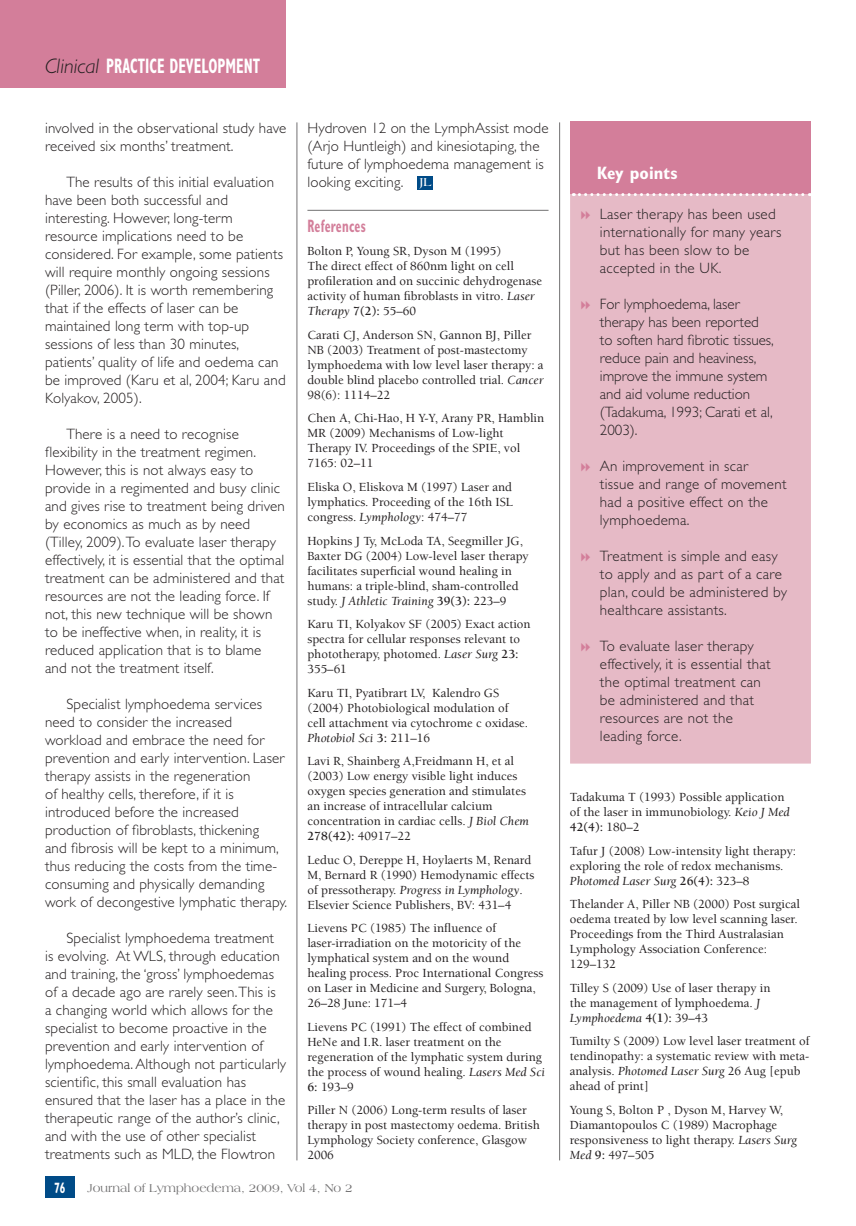
<style>
.page{position:relative;width:856px;height:1226px;background:#fff}
.page>*{position:absolute;margin:0;border:0;box-sizing:border-box;transform-origin:0 0}
.t1{font:700 condensed 21px "Gill Sans";color:#fff;scale:.7 1}
.Ref_head{font:700 condensed 18px "Gill Sans";letter-spacing:.02em;color:#d37e9a;scale:.7 1}
.t2{font:700 condensed 18px "Gill Sans";color:#fff}
.Body_text{font:300 15px/18px "Gill Sans";letter-spacing:.01em;color:#231f20}
.Key_point_sentence{font:300 15px/18px "Gill Sans";letter-spacing:.02em;color:#231f20}
.Key_point_sentence-2{font:300 15px/18px "Gill Sans";color:#231f20}
.t3{font:700 condensed 15px "Gill Sans";color:#fff;scale:.7 1}
.Ref_body_text{font:500 12.75px/15px "Berkeley";color:#231f20}
.t4{font:12px "Americana BT";color:#727172}
.t5{font:700 10.5px "Trajan Pro";color:#fff}
.s1{font-weight:300;font-style:italic;font-stretch:normal;color:#231f20}
.s2{font-weight:400;font-style:italic}
.s3{font-weight:700}
.s4{font-family:"Americana BT";font-size:12.15px}
</style>
<div class="page">
<div style="left:0;top:0;width:286px;height:88px;background:#d37e9a"></div>
<div style="left:45px;top:1176px;width:30px;height:21px;background:#004b87"></div>
<hr style="left:307px;top:210px;width:241px;height:1px;background:#727172">
<div style="left:417px;top:176px;width:16px;height:14px;background:#004b87"></div>
<hr style="left:296px;top:122px;width:1px;height:1038px;background:#727172">
<hr style="left:559px;top:122px;width:1px;height:1038px;background:#727172">
<div style="left:570px;top:122px;width:240px;height:641px;background:#e6bac6"></div>
<div style="left:570px;top:122px;width:240px;height:72px;background:#d37e9a"></div>
<svg style="left:573px;top:193px;width:237px;height:3px"></svg>
<p class="t1" style="left:45px;top:54px;width:309px"><span class="s1">Clinical</span> PRACTICE DEVELOPMENT</p>
<p class="Body_text" style="left:45px;top:119px;width:242px">involved in the observational study have received six months’ treatment.</p>
<p class="Body_text" style="left:45px;top:173px;width:242px;text-indent:21px">The results of this initial evaluation have been both successful and interesting. However, long-term resource implications need to be considered. For example, some patients will require monthly ongoing sessions (Piller, 2006). It is worth remembering that if the effects of laser can be maintained long term with top-up sessions of less than 30 minutes, patients’ quality of life and oedema can be improved (Karu et al, 2004; Karu and Kolyakov, 2005).</p>
<p class="Body_text" style="left:45px;top:425px;width:241px;text-indent:21px">There is a need to recognise flexibility in the treatment regimen.<br>However, this is not always easy to provide in a regimented and busy clinic and gives rise to treatment being driven by economics as much as by need (Tilley, 2009). To evaluate laser therapy effectively, it is essential that the optimal treatment can be administered and that resources are not the leading force. If not, this new technique will be shown to be ineffective when, in reality, it is reduced application that is to blame and not the treatment itself.</p>
<p class="Body_text" style="left:45px;top:695px;width:244px;text-indent:21px">Specialist lymphoedema services need to consider the increased workload and embrace the need for prevention and early intervention. Laser therapy assists in the regeneration<br>of healthy cells, therefore, if it is introduced before the increased production of fibroblasts, thickening<br>and fibrosis will be kept to a minimum, thus reducing the costs from the time&shy;consuming and physically demanding work of decongestive lymphatic therapy.</p>
<p class="Body_text" style="left:45px;top:929px;width:242px;text-indent:21px">Specialist lymphoedema treatment is evolving. At WLS, through education and training, the ‘gross’ lymphoedemas of a decade ago are rarely seen. This is<br>a changing world which allows for the specialist to become proactive in the prevention and early intervention of lymphoedema. Although not particularly scientific, this small evaluation has ensured that the laser has a place in the therapeutic range of the author’s clinic, and with the use of other specialist treatments such as MLD, the Flowtron</p>
<p class="Body_text" style="left:307px;top:119px;width:242px">Hydroven 12 on the LymphAssist mode (Arjo Huntleigh) and kinesiotaping, the future of lymphoedema management is looking exciting.</p>
<p class="Ref_head" style="left:307px;top:215px;width:85px">References</p>
<p class="Ref_body_text" style="left:307px;top:244px;width:236px">Bolton P, Young SR, Dyson M (1995)<br>The direct effect of 860nm light on cell profileration and on succinic dehydrogenase activity of human fibroblasts in vitro. <span class="s2">Laser Therapy</span> <span class="s3">7(2):</span> 55–60</p>
<p class="Ref_body_text" style="left:307px;top:327px;width:238px">Carati CJ, Anderson SN, Gannon BJ, Piller NB (2003) Treatment of post-mastectomy lymphoedema with low level laser therapy: a double blind placebo controlled trial. <span class="s2">Cancer </span>98(6): 1114–22</p>
<p class="Ref_body_text" style="left:307px;top:411px;width:238px">Chen A, Chi-Hao, H Y-Y, Arany PR, Hamblin<br>MR (2009) Mechanisms of Low-light<br>Therapy IV. Proceedings of the SPIE, vol<br>7165: 02–11</p>
<p class="Ref_body_text" style="left:307px;top:480px;width:207px;text-align:justify">Eliska O, Eliskova M (1997) Laser and lymphatics. Proceeding of the 16th ISL congress. <span class="s2">Lymphology</span>: 474–77</p>
<p class="Ref_body_text" style="left:307px;top:533px;width:223px">Hopkins J Ty, McLoda TA, Seegmiller JG, Baxter DG (2004) Low-level laser therapy facilitates superficial wound healing in humans: a triple-blind, sham-controlled study. <span class="s2">J Athletic Training</span> <span class="s3">39(3):</span> 223–9</p>
<p class="Ref_body_text" style="left:307px;top:617px;width:225px">Karu TI, Kolyakov SF (2005) Exact action spectra for cellular responses relevant to phototherapy, photomed. <span class="s2">Laser Surg</span> <span class="s3">23:<br></span>355–61</p>
<p class="Ref_body_text" style="left:307px;top:685px;width:222px">Karu TI, Pyatibrart LV, Kalendro GS (2004) Photobiological modulation of cell attachment via cytochrome c oxidase.<br><span class="s2">Photobiol Sci</span> <span class="s3">3:</span> 211–16</p>
<p class="Ref_body_text" style="left:307px;top:754px;width:223px">Lavi R, Shainberg A,Freidmann H, et al (2003) Low energy visible light induces oxygen species generation and stimulates an increase of intracellular calcium concentration in cardiac cells. <span class="s2">J Biol Chem </span><span class="s3">278(42):</span> 40917–22</p>
<p class="Ref_body_text" style="left:307px;top:852px;width:228px">Leduc O, Dereppe H, Hoylaerts M, Renard M, Bernard R (1990) Hemodynamic effects of pressotherapy. <span class="s2">Progress in Lymphology</span>.<br>Elsevier Science Publishers, BV: 431–4</p>
<p class="Ref_body_text" style="left:307px;top:921px;width:237px">Lievens PC (1985) The influence of laser-irradiation on the motoricity of the lymphatical system and on the wound healing process. Proc International Congress on Laser in Medicine and Surgery, Bologna, 26–28 June: 171–4</p>
<p class="Ref_body_text" style="left:307px;top:1019px;width:239px">Lievens PC (1991) The effect of combined HeNe and I.R. laser treatment on the regeneration of the lymphatic system during the process of wound healing. <span class="s2">Lasers Med Sci </span><span class="s3">6:</span> 193–9</p>
<p class="Ref_body_text" style="left:307px;top:1103px;width:234px">Piller N (2006) Long-term results of laser therapy in post mastectomy oedema. British Lymphology Society conference, Glasgow 2006</p>
<p class="t5" style="left:419px;top:175px;width:14px">J<span class="s4">L</span></p>
<p class="t2" style="left:597px;top:163px;width:82px">Key points</p>
<p class="Key_point_sentence" style="left:599px;top:205px;width:183px">Laser therapy has been used internationally for many years but has been slow to be accepted in the UK.</p>
<p class="Key_point_sentence-2" style="left:599px;top:295px;width:175px">For lymphoedema, laser therapy has been reported to soften hard fibrotic tissues, reduce pain and heaviness, improve the immune system and aid volume reduction (Tadakuma, 1993; Carati et al,<br>2003).</p>
<p class="Key_point_sentence" style="left:599px;top:457px;width:188px">An improvement in scar<br>tissue and range of movement had a positive effect on the lymphoedema.</p>
<p class="Key_point_sentence" style="left:599px;top:547px;width:189px">Treatment is simple and easy to apply and as part of a care plan, could be administered by healthcare assistants.</p>
<p class="Key_point_sentence" style="left:599px;top:637px;width:172px">To evaluate laser therapy effectively, it is essential that the optimal treatment can be administered and that resources are not the leading force.</p>
<p class="Ref_body_text" style="left:569px;top:789px;width:221px">Tadakuma T (1993) Possible application of the laser in immunobiology. <span class="s2">Keio J Med<br></span><span class="s3">42(4):</span> 180–2</p>
<p class="Ref_body_text" style="left:569px;top:843px;width:228px">Tafur J (2008) Low-intensity light therapy: exploring the role of redox mechanisms.<br><span class="s2">Photomed Laser Surg</span> <span class="s3">26(4):</span> 323–8</p>
<p class="Ref_body_text" style="left:569px;top:896px;width:231px">Thelander A, Piller NB (2000) Post surgical oedema treated by low level scanning laser.<br>Proceedings from the Third Australasian Lymphology Association Conference:<br>129–132</p>
<p class="Ref_body_text" style="left:569px;top:980px;width:202px">Tilley S (2009) Use of laser therapy in the management of lymphoedema. <span class="s2">J<br>Lymphoedema</span> <span class="s3">4(1):</span> 39–43</p>
<p class="Ref_body_text" style="left:569px;top:1033px;width:241px">Tumilty S (2009) Low level laser treatment of tendinopathy: a systematic review with meta&shy;analysis. <span class="s2">Photomed Laser Surg</span> 26 Aug [epub ahead of print]</p>
<p class="Ref_body_text" style="left:569px;top:1102px;width:229px">Young S, Bolton P , Dyson M, Harvey W, Diamantopoulos C (1989) Macrophage responsiveness to light therapy. <span class="s2">Lasers Surg Med</span> <span class="s3">9:</span> 497–505</p>
<p class="t3" style="left:54px;top:1178px;width:17px">76</p>
<p class="t4" style="left:88px;top:1180px;width:267px">Journal of Lymphoedema, 2009, Vol 4, No 2</p>
</div>
